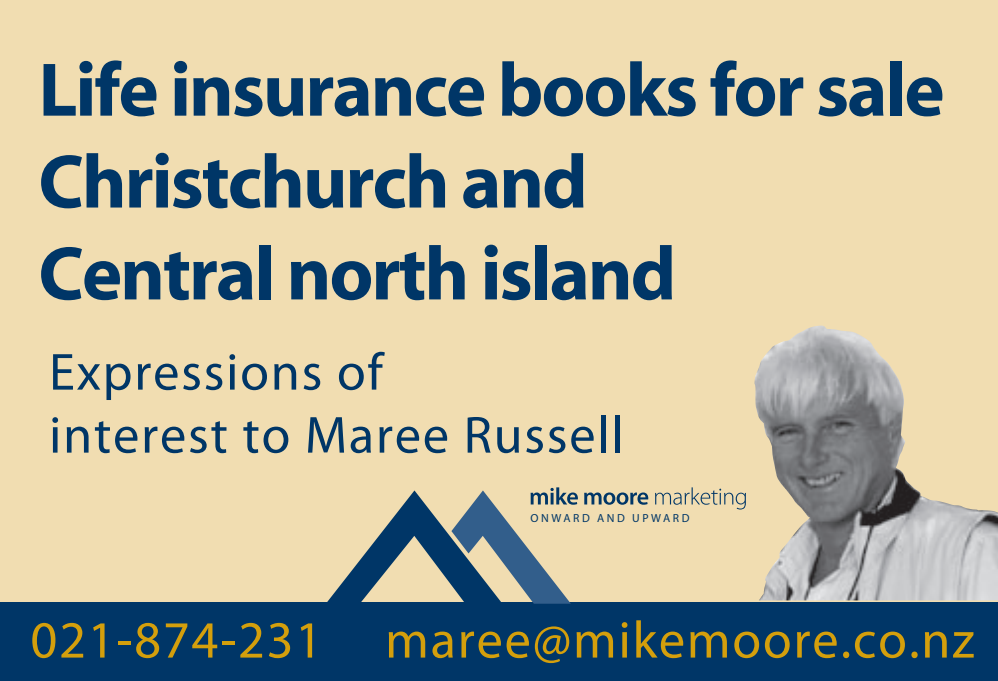
<style>
.page{position:relative;width:998px;height:681px;background:#fff}
.page>*{position:absolute;margin:0;border:0;box-sizing:border-box;transform-origin:0 0}
.t1{font:700 76.4px/91.6px "Myriad";letter-spacing:-.025em;color:#003667}
.t2{font:300 52.4px/62.8px "Myriad Pro";letter-spacing:.035em;color:#003667}
.t3{font:300 52.4px "Myriad Pro";letter-spacing:.035em;color:#d49f0c}
.t4{font:11.6px "Myriad Pro";letter-spacing:.215em;color:#003667}
</style>
<div class="page">
<div style="left:0;top:329px;width:998px;height:351px;background:#003667"></div>
<div style="left:0;top:0;width:998px;height:601px;background:#f1ddb1"></div>
<img style="left:754px;top:325px;width:244px;height:275px">
<svg style="left:584px;top:492px;width:17px;height:12px"></svg>
<svg style="left:603px;top:492px;width:12px;height:12px"></svg>
<div style="left:606px;top:494px;width:6px;height:8px;background:#f1ddb1;border-radius:50%"></div>
<svg style="left:616px;top:492px;width:12px;height:12px"></svg>
<svg style="left:619px;top:494px;width:6px;height:8px"></svg>
<svg style="left:630px;top:492px;width:18px;height:12px"></svg>
<svg style="left:655px;top:487px;width:91px;height:22px"></svg>
<svg style="left:326px;top:487px;width:252px;height:116px"></svg>
<p class="t1" style="left:38px;top:47px;width:908px">Life insurance books for sale<br>Christchurch and<br>Central north island</p>
<p class="t2" style="left:49px;top:339px;width:576px">Expressions of<br>interest to Maree Russell</p>
<p class="t4" style="left:530px;top:511px;width:160px">ONWARD AND UPWARD</p>
<p class="t3" style="left:30px;top:607px;width:945px">021-874-231 maree@mikemoore.co.nz</p>
</div>
